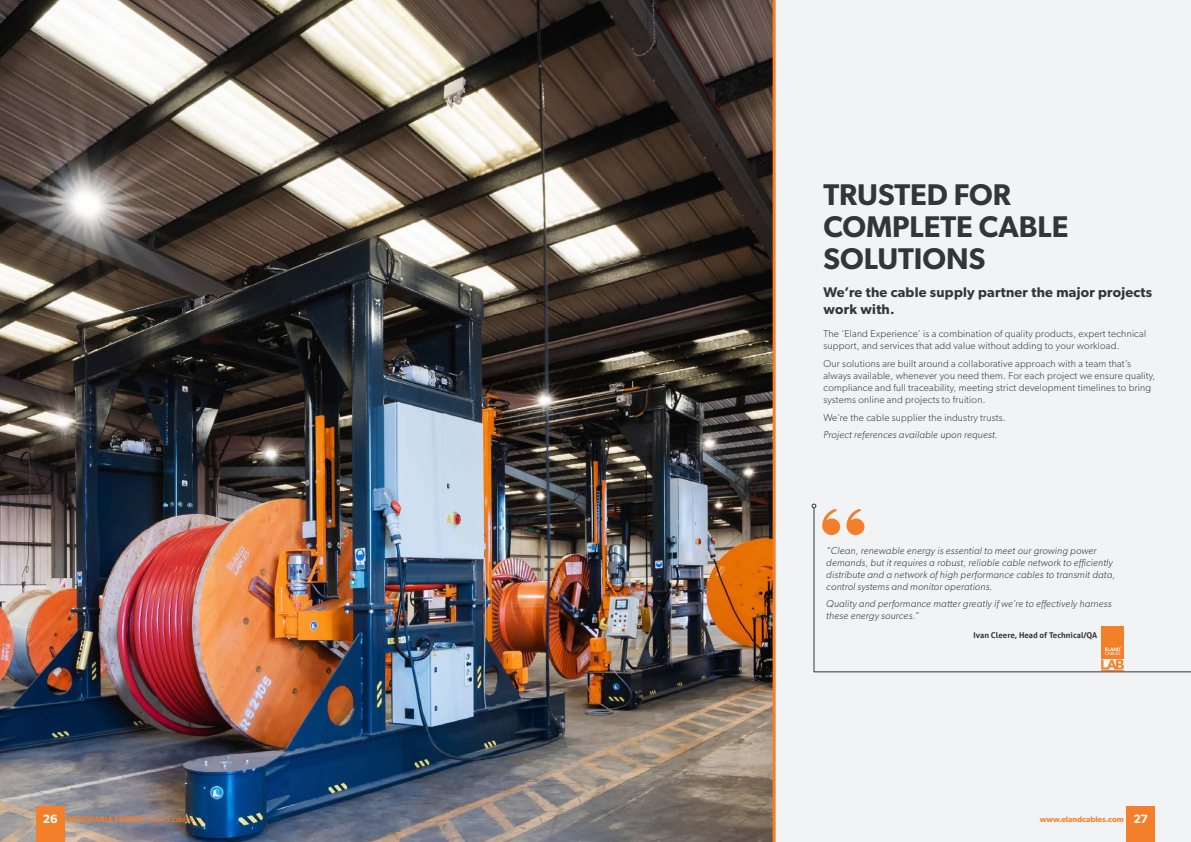
<style>
.page{position:relative;width:1191px;height:842px;background:#f2f3f4}
.page>*{position:absolute;margin:0;border:0;box-sizing:border-box;transform-origin:0 0}
.t1{font:600 30px/32px "Gibson";color:#363536}
.t2{font:600 14px/16.8px "Gibson";letter-spacing:.02em;color:#363536}
.t3{font:300 10px/12px "Gibson";letter-spacing:.02em;color:#363536}
.t4{font:italic 300 10px/12px "Gibson";letter-spacing:.02em;color:#363536}
.t5{font:600 8px "Gibson";color:#f47f2a}
.t6{font:700 8px "Aller";color:#363536}
.s1{font-size:12px;color:#fff}
.s2{font-weight:400}
</style>
<div class="page">
<svg style="left:822px;top:509px;width:42px;height:26px"></svg>
<hr style="left:814px;top:506px;width:1px;height:166px;background:#363536">
<hr style="left:814px;top:672px;width:377px;height:1px;background:#363536">
<svg style="left:812px;top:504px;width:4px;height:4px"></svg>
<div style="left:1101px;top:626px;width:23px;height:32px;background:#f47f2a"></div>
<svg style="left:1101px;top:646px;width:22px;height:26px"></svg>
<img style="left:0;top:0;width:775px;height:842px">
<div style="left:36px;top:806px;width:28px;height:36px;background:#f47f2a"></div>
<div style="left:1126px;top:806px;width:29px;height:36px;background:#f47f2a"></div>
<p class="t1" style="left:823px;top:178px;width:246px">TRUSTED FOR<br>COMPLETE CABLE<br>SOLUTIONS</p>
<p class="t2" style="left:823px;top:283px;width:330px">We’re the cable supply partner the major projects work with.</p>
<p class="t3" style="left:823px;top:328px;width:324px">The ‘Eland Experience’ is a combination of quality products, expert technical support, and services that add value without adding to your workload.</p>
<p class="t3" style="left:823px;top:357px;width:333px">Our solutions are built around a collaborative approach with a team that’s always available, whenever you need them. For each project we ensure quality, compliance and full traceability, meeting strict development timelines to bring systems online and projects to fruition.</p>
<p class="t3" style="left:823px;top:411px;width:184px">We’re the cable supplier the industry trusts.</p>
<p class="t4" style="left:823px;top:429px;width:176px">Project references available upon request.</p>
<p class="t4" style="left:826px;top:544px;width:290px">“Clean, renewable energy is essential to meet our growing power demands, but it requires a robust, reliable cable network to efficiently distribute and a network of high performance cables to transmit data, control systems and monitor operations.</p>
<p class="t4" style="left:826px;top:598px;width:287px">Quality and performance matter greatly if we’re to effectively harness these energy sources.”</p>
<p class="t6" style="left:973px;top:630px;width:125px">Ivan Cleere, Head of Technical/QA</p>
<p class="t5" style="left:43px;top:814px;width:152px"><span class="s1">26</span> RENEWABLE ENERGY | <span class="s2">eland cables</span></p>
<p class="t5" style="left:1039px;top:815px;width:110px">www.elandcables.com <span class="s1">27</span></p>
</div>
